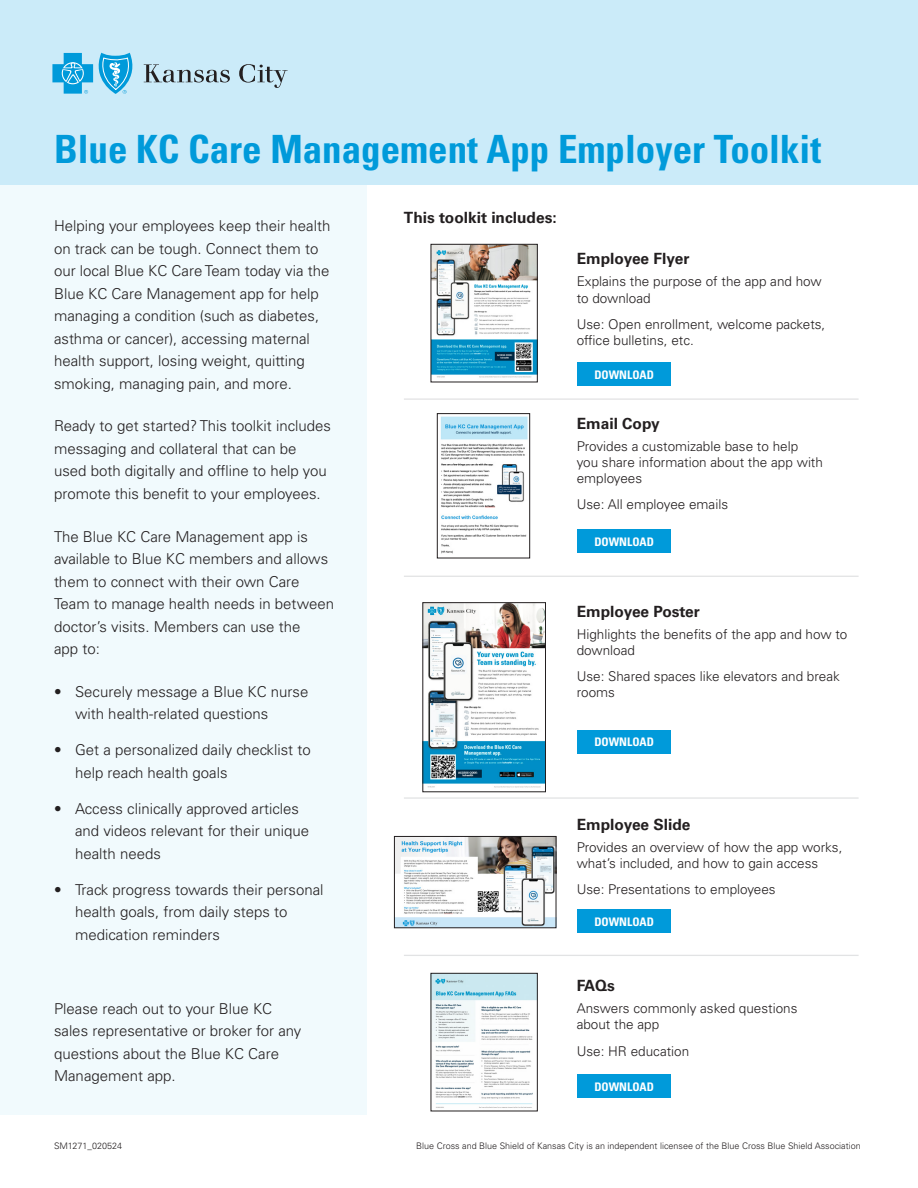
<style>
.page{position:relative;width:918px;height:1188px;background:#fff}
.page>*{position:absolute;margin:0;border:0;box-sizing:border-box;transform-origin:0 0}
.t1{font:700 condensed 39px "Univers LT Std";color:#009ada}
.t2{font:700 15.45px "Univers LT Std";color:#231f20}
.t3{font:300 15px/22.5px "Univers LT Std";color:#231f20}
.t4{font:300 13.5px/16.2px "Univers LT Std";color:#231f20}
.t5{font:700 condensed 11.85px "Univers LT Std";color:#fff}
.t6{font:300 9px "Univers LT Std";color:#231f20}
</style>
<div class="page">
<div style="left:0;top:178px;width:366px;height:937px;background:#f1fafd"></div>
<div style="left:0;top:0;width:918px;height:185px;background:#cbebf9"></div>
<svg style="left:239px;top:64px;width:49px;height:24px"></svg>
<svg style="left:52px;top:53px;width:178px;height:41px"></svg>
<div style="left:577px;top:362px;width:94px;height:24px;background:#009ada"></div>
<img style="left:433px;top:975px;width:103px;height:133px">
<div style="left:431px;top:973px;width:107px;height:138px;border:1px solid #231f20"></div>
<img style="left:433px;top:246px;width:103px;height:132px">
<div style="left:431px;top:244px;width:107px;height:138px;border:1px solid #231f20"></div>
<div style="left:577px;top:1074px;width:94px;height:24px;background:#009ada"></div>
<img style="left:396px;top:838px;width:158px;height:88px">
<div style="left:394px;top:836px;width:162px;height:92px;border:1px solid #231f20"></div>
<div style="left:577px;top:909px;width:94px;height:24px;background:#009ada"></div>
<img style="left:425px;top:604px;width:119px;height:184px">
<div style="left:423px;top:602px;width:123px;height:190px;border:1px solid #231f20"></div>
<div style="left:577px;top:730px;width:94px;height:24px;background:#009ada"></div>
<img style="left:440px;top:416px;width:88px;height:138px">
<div style="left:437px;top:413px;width:93px;height:145px;border:1px solid #231f20"></div>
<div style="left:577px;top:530px;width:94px;height:23px;background:#009ada"></div>
<hr style="left:404px;top:398px;width:455px;height:2px;background:#e2e3e4">
<hr style="left:404px;top:576px;width:455px;height:1px;background:#e2e3e4">
<hr style="left:404px;top:797px;width:455px;height:2px;background:#e2e3e4">
<hr style="left:404px;top:955px;width:455px;height:1px;background:#e2e3e4">
<p class="t1" style="left:54px;top:125px;width:769px">Blue KC Care Management App Employer Toolkit</p>
<p class="t3" style="left:54px;top:215px;width:278px">Helping your employees keep their health on track can be tough. Connect them to our local Blue KC Care Team today via the Blue KC Care Management app for help managing a condition (such as diabetes, asthma or cancer), accessing maternal health support, losing weight, quitting smoking, managing pain, and more.</p>
<p class="t3" style="left:54px;top:415px;width:279px">Ready to get started? This toolkit includes messaging and collateral that can be used both digitally and offline to help you promote this benefit to your employees.</p>
<p class="t3" style="left:54px;top:525px;width:282px">The Blue KC Care Management app is available to Blue KC members and allows them to connect with their own Care<br>Team to manage health needs in between doctor’s visits. Members can use the<br>app to:</p>
<p class="t3" style="left:75px;top:680px;width:235px;text-indent:-21px">• Securely message a Blue KC nurse with health-related questions</p>
<p class="t3" style="left:75px;top:739px;width:237px;text-indent:-21px">• Get a personalized daily checklist to help reach health goals</p>
<p class="t3" style="left:75px;top:797px;width:236px;text-indent:-21px">• Access clinically approved articles and videos relevant for their unique health needs</p>
<p class="t3" style="left:75px;top:878px;width:250px;text-indent:-21px">• Track progress towards their personal health goals, from daily steps to medication reminders</p>
<p class="t3" style="left:54px;top:997px;width:249px">Please reach out to your Blue KC sales representative or broker for any questions about the Blue KC Care<br>Management app.</p>
<p class="t2" style="left:404px;top:208px;width:154px">This toolkit includes:</p>
<p class="t2" style="left:577px;top:250px;width:114px">Employee Flyer</p>
<p class="t4" style="left:577px;top:274px;width:247px">Explains the purpose of the app and how to download</p>
<p class="t4" style="left:577px;top:316px;width:250px">Use: Open enrollment, welcome packets, office bulletins, etc.</p>
<p class="t5" style="left:594px;top:367px;width:61px">DOWNLOAD</p>
<p class="t2" style="left:577px;top:414px;width:85px">Email Copy</p>
<p class="t4" style="left:577px;top:438px;width:248px">Provides a customizable base to help you share information about the app with employees</p>
<p class="t4" style="left:577px;top:497px;width:153px">Use: All employee emails</p>
<p class="t5" style="left:594px;top:534px;width:61px">DOWNLOAD</p>
<p class="t2" style="left:577px;top:602px;width:125px">Employee Poster</p>
<p class="t4" style="left:577px;top:626px;width:272px">Highlights the benefits of the app and how to download</p>
<p class="t4" style="left:577px;top:668px;width:265px">Use: Shared spaces like elevators and break rooms</p>
<p class="t5" style="left:594px;top:735px;width:61px">DOWNLOAD</p>
<p class="t2" style="left:577px;top:815px;width:115px">Employee Slide</p>
<p class="t4" style="left:577px;top:839px;width:267px">Provides an overview of how the app works, what’s included, and how to gain access</p>
<p class="t4" style="left:577px;top:882px;width:201px">Use: Presentations to employees</p>
<p class="t5" style="left:594px;top:914px;width:61px">DOWNLOAD</p>
<p class="t2" style="left:577px;top:977px;width:40px">FAQs</p>
<p class="t4" style="left:577px;top:1000px;width:222px">Answers commonly asked questions about the app</p>
<p class="t4" style="left:577px;top:1043px;width:114px">Use: HR education</p>
<p class="t5" style="left:594px;top:1079px;width:61px">DOWNLOAD</p>
<p class="t6" style="left:54px;top:1141px;width:70px">SM1271_020524</p>
<p class="t6" style="left:416px;top:1141px;width:446px">Blue Cross and Blue Shield of Kansas City is an independent licensee of the Blue Cross Blue Shield Association</p>
</div>
